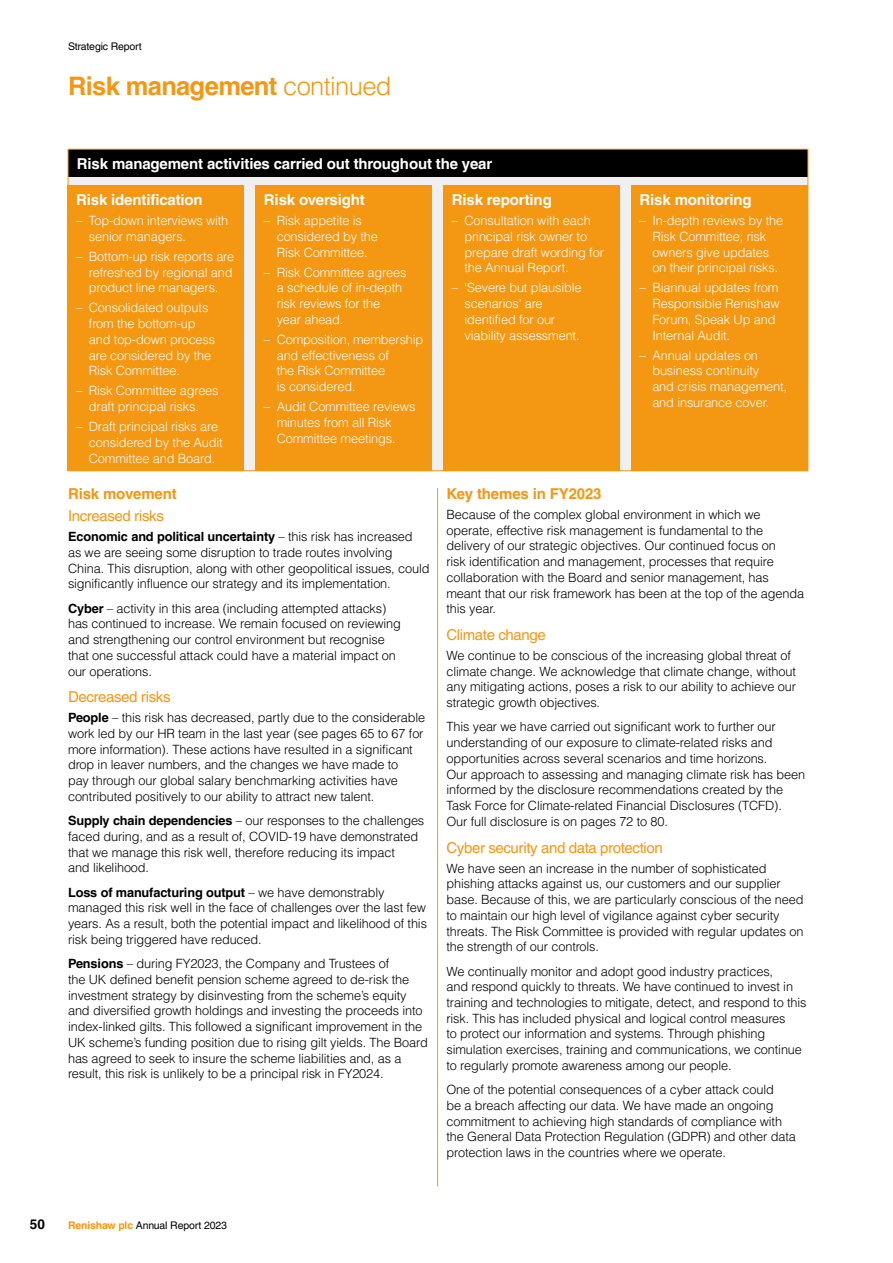
<style>
.page{position:relative;width:893px;height:1263px;background:#fff}
.page>*{position:absolute;margin:0;border:0;box-sizing:border-box;transform-origin:0 0}
.t1{font:700 25.5px "Helvetica LT Pro";letter-spacing:-.025em;color:#f49712}
.t2{font:700 15px "Helvetica LT Pro";letter-spacing:-.01em;color:#fff}
.t3{font:15px "Helvetica LT Pro";letter-spacing:-.025em;color:#f49712}
.t4{font:700 15px "Helvetica LT Pro";letter-spacing:-.01em;color:#f49712}
.t5{font:700 13.5px "Helvetica LT Pro";color:#000}
.t6{font:300 12.75px/15.8px "Helvetica LT Pro";letter-spacing:-.01em;color:#000}
.t7{font:300 12.75px/15.8px "Helvetica LT Pro";letter-spacing:-.01em;color:#fff}
.t8{font:10.5px "Helvetica LT Pro";letter-spacing:-.015em;color:#000}
.s1{font-weight:300}
.s2{font-weight:700}
.s3{font-weight:700;color:#f49712}
</style>
<div class="page">
<div style="left:68px;top:149px;width:740px;height:322px;background:#f0f0f0"></div>
<div style="left:68px;top:150px;width:739px;height:27px;background:#000"></div>
<div style="left:631px;top:186px;width:176px;height:285px;background:#f49712"></div>
<div style="left:68px;top:186px;width:176px;height:285px;background:#f49712"></div>
<div style="left:255px;top:186px;width:177px;height:285px;background:#f49712"></div>
<div style="left:443px;top:186px;width:177px;height:285px;background:#f49712"></div>
<hr style="left:437px;top:488px;width:1px;height:698px;background:#f49712">
<p class="t8" style="left:68px;top:40px;width:75px">Strategic Report</p>
<h1 class="t1" style="left:68px;top:70px;width:325px">Risk management <span class="s1">continued</span></h1>
<p class="t2" style="left:77px;top:154px;width:417px">Risk management activities carried out throughout the year</p>
<p class="t2" style="left:76px;top:191px;width:128px">Risk identification</p>
<p class="t7" style="left:89px;top:213px;width:141px;text-indent:-13px">– Top-down interviews with senior managers.</p>
<p class="t7" style="left:89px;top:248px;width:147px;text-indent:-13px">– Bottom-up risk reports are refreshed by regional and product line managers.</p>
<p class="t7" style="left:89px;top:300px;width:128px;text-indent:-13px">– Consolidated outputs from the bottom-up and top-down process are considered by the<br>Risk Committee.</p>
<p class="t7" style="left:76px;top:383px;width:144px;text-align:center">– Risk Committee agrees draft principal risks.</p>
<p class="t7" style="left:89px;top:419px;width:135px;text-indent:-13px">– Draft principal risks are considered by the Audit<br>Committee and Board.</p>
<p class="t2" style="left:264px;top:191px;width:102px">Risk oversight</p>
<p class="t7" style="left:277px;top:213px;width:103px;text-indent:-13px">– Risk appetite is considered by the<br>Risk Committee.</p>
<p class="t7" style="left:277px;top:264px;width:131px;text-indent:-13px">– Risk Committee agrees a schedule of in-depth risk reviews for the year ahead.</p>
<p class="t7" style="left:277px;top:331px;width:148px;text-indent:-13px">– Composition, membership and effectiveness of<br>the Risk Committee<br>is considered.</p>
<p class="t7" style="left:277px;top:399px;width:140px;text-indent:-13px">– Audit Committee reviews minutes from all Risk<br>Committee meetings.</p>
<p class="t2" style="left:452px;top:191px;width:102px">Risk reporting</p>
<p class="t7" style="left:465px;top:213px;width:141px;text-indent:-13px">– Consultation with each principal risk owner to prepare draft wording for the Annual Report.</p>
<p class="t7" style="left:465px;top:280px;width:118px;text-indent:-13px">– ‘Severe but plausible scenarios’ are identified for our viability assessment.</p>
<p class="t2" style="left:640px;top:191px;width:114px">Risk monitoring</p>
<p class="t7" style="left:652px;top:213px;width:132px;text-indent:-13px">– In-depth reviews by the<br>Risk Committee; risk owners give updates on their principal risks.</p>
<p class="t7" style="left:652px;top:280px;width:129px;text-indent:-13px">– Biannual updates from<br>Responsible Renishaw<br>Forum, Speak Up and<br>Internal Audit.</p>
<p class="t7" style="left:652px;top:347px;width:136px;text-indent:-13px">– Annual updates on business continuity<br>and crisis management, and insurance cover.</p>
<p class="t4" style="left:68px;top:484px;width:110px">Risk movement</p>
<p class="t3" style="left:68px;top:507px;width:97px">Increased risks</p>
<p class="t6" style="left:68px;top:529px;width:363px"><span class="s2">Economic and political uncertainty</span> – this risk has increased<br>as we are seeing some disruption to trade routes involving China. This disruption, along with other geopolitical issues, could significantly influence our strategy and its implementation.</p>
<p class="t6" style="left:68px;top:600px;width:334px"><span class="s2">Cyber</span> – activity in this area (including attempted attacks) has continued to increase. We remain focused on reviewing and strengthening our control environment but recognise that one successful attack could have a material impact on our operations.</p>
<p class="t3" style="left:68px;top:688px;width:104px">Decreased risks</p>
<p class="t6" style="left:68px;top:710px;width:359px"><span class="s2">People</span> – this risk has decreased, partly due to the considerable work led by our HR team in the last year (see pages 65 to 67 for more information). These actions have resulted in a significant drop in leaver numbers, and the changes we have made to<br>pay through our global salary benchmarking activities have contributed positively to our ability to attract new talent.</p>
<p class="t6" style="left:68px;top:813px;width:358px"><span class="s2">Supply chain dependencies</span> – our responses to the challenges faced during, and as a result of, COVID-19 have demonstrated that we manage this risk well, therefore reducing its impact<br>and likelihood.</p>
<p class="t6" style="left:68px;top:884px;width:361px"><span class="s2">Loss of manufacturing output</span> – we have demonstrably managed this risk well in the face of challenges over the last few years. As a result, both the potential impact and likelihood of this risk being triggered have reduced.</p>
<p class="t6" style="left:68px;top:956px;width:361px"><span class="s2">Pensions</span> – during FY2023, the Company and Trustees of<br>the UK defined benefit pension scheme agreed to de-risk the investment strategy by disinvesting from the scheme’s equity and diversified growth holdings and investing the proceeds into index-linked gilts. This followed a significant improvement in the UK scheme’s funding position due to rising gilt yields. The Board has agreed to seek to insure the scheme liabilities and, as a result, this risk is unlikely to be a principal risk in FY2024.</p>
<p class="t4" style="left:446px;top:484px;width:157px">Key themes in FY2023</p>
<p class="t6" style="left:446px;top:506px;width:359px">Because of the complex global environment in which we operate, effective risk management is fundamental to the delivery of our strategic objectives. Our continued focus on<br>risk identification and management, processes that require collaboration with the Board and senior management, has meant that our risk framework has been at the top of the agenda this year.</p>
<p class="t3" style="left:446px;top:626px;width:101px">Climate change</p>
<p class="t6" style="left:446px;top:647px;width:351px">We continue to be conscious of the increasing global threat of climate change. We acknowledge that climate change, without any mitigating actions, poses a risk to our ability to achieve our strategic growth objectives.</p>
<p class="t6" style="left:446px;top:719px;width:360px">This year we have carried out significant work to further our understanding of our exposure to climate-related risks and opportunities across several scenarios and time horizons.<br>Our approach to assessing and managing climate risk has been informed by the disclosure recommendations created by the Task Force for Climate-related Financial Disclosures (TCFD).<br>Our full disclosure is on pages 72 to 80.</p>
<p class="t3" style="left:446px;top:838px;width:218px">Cyber security and data protection</p>
<p class="t6" style="left:446px;top:860px;width:359px">We have seen an increase in the number of sophisticated phishing attacks against us, our customers and our supplier base. Because of this, we are particularly conscious of the need to maintain our high level of vigilance against cyber security threats. The Risk Committee is provided with regular updates on the strength of our controls.</p>
<p class="t6" style="left:446px;top:963px;width:361px">We continually monitor and adopt good industry practices,<br>and respond quickly to threats. We have continued to invest in training and technologies to mitigate, detect, and respond to this risk. This has included physical and logical control measures<br>to protect our information and systems. Through phishing simulation exercises, training and communications, we continue to regularly promote awareness among our people.</p>
<p class="t6" style="left:446px;top:1082px;width:351px">One of the potential consequences of a cyber attack could<br>be a breach affecting our data. We have made an ongoing commitment to achieving high standards of compliance with the General Data Protection Regulation (GDPR) and other data protection laws in the countries where we operate.</p>
<p class="t5" style="left:30px;top:1216px;width:17px">50</p>
<p class="t8" style="left:68px;top:1219px;width:160px"><span class="s3">Renishaw plc</span> Annual Report 2023</p>
</div>
